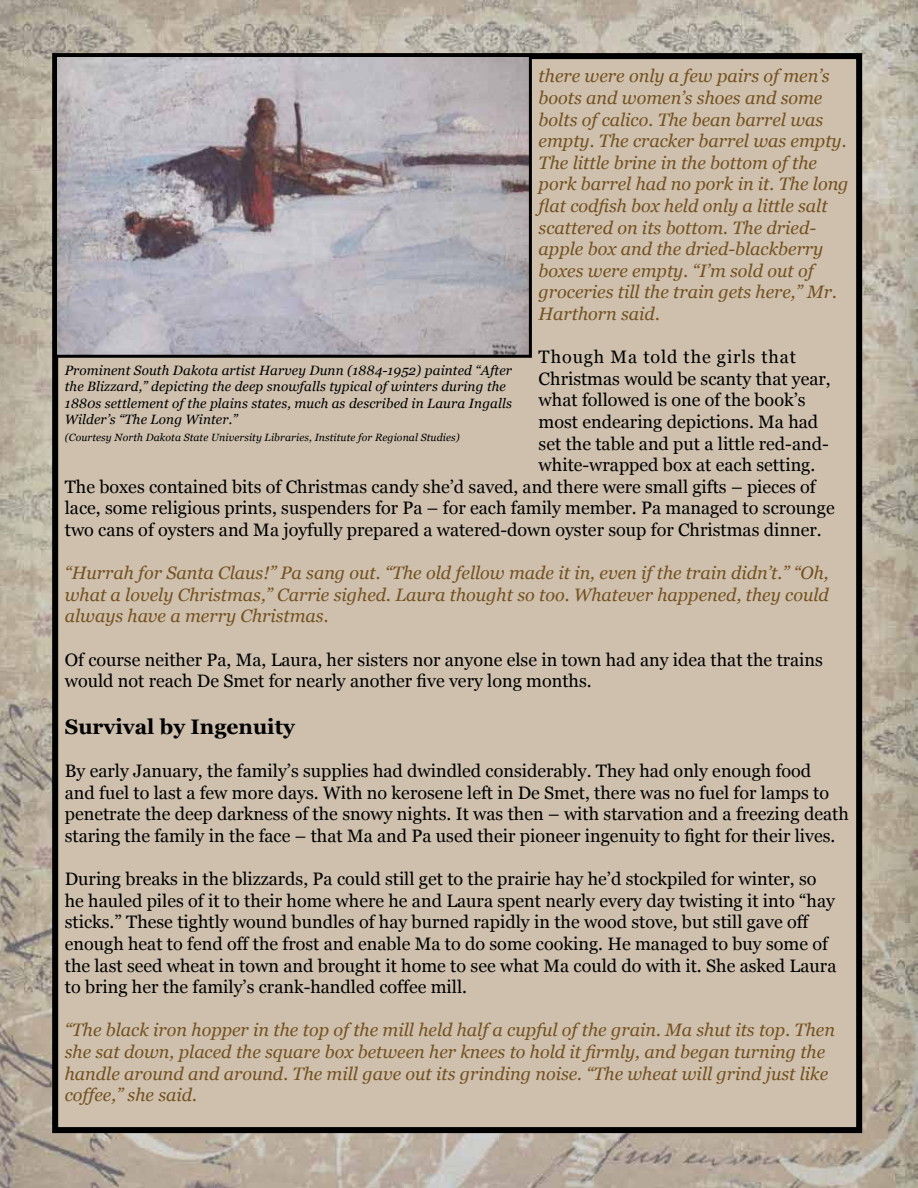
<style>
.page{position:relative;width:918px;height:1188px;background:#fff}
.page>*{position:absolute;margin:0;border:0;box-sizing:border-box;transform-origin:0 0}
.t1{font:700 21px "Georgia";color:#000}
.t2{font:18px/21.6px "Georgia";color:#000}
.t3{font:italic 18px/21.6px "Georgia";color:#745120}
.t4{font:18px "Georgia";letter-spacing:.05em;color:#000}
.t5{font:italic 13.5px/16.5px "Georgia";letter-spacing:.01em;color:#000}
.t6{font:italic 10.5px "Georgia";letter-spacing:.01em;color:#000}
</style>
<div class="page">
<img style="left:0;top:0;width:918px;height:1188px">
<div style="left:55px;top:56px;width:804px;height:1074px;background:#cec0ad"></div>
<div style="left:52px;top:53px;width:810px;height:1080px;border:6px solid #000"></div>
<img style="left:58px;top:58px;width:470px;height:296px">
<div style="left:54px;top:54px;width:478px;height:304px;border:3px solid #000"></div>
<p class="t3" style="left:539px;top:65px;width:311px">there were only a few pairs of men’s boots and women’s shoes and some bolts of calico. The bean barrel was empty. The cracker barrel was empty.<br>The little brine in the bottom of the pork barrel had no pork in it. The long flat codfish box held only a little salt scattered on its bottom. The dried&shy;apple box and the dried-blackberry boxes were empty. “I’m sold out of groceries till the train gets here,” Mr.<br>Harthorn said.</p>
<p class="t4" style="left:539px;top:346px;width:259px">Though Ma told the girls that</p>
<p class="t2" style="left:539px;top:368px;width:294px">Christmas would be scanty that year,</p>
<p class="t2" style="left:539px;top:390px;width:268px">what followed is one of the book’s</p>
<p class="t2" style="left:539px;top:411px;width:281px">most endearing depictions. Ma had</p>
<p class="t2" style="left:539px;top:433px;width:292px">set the table and put a little red-and-</p>
<p class="t2" style="left:539px;top:455px;width:278px">white-wrapped box at each setting.</p>
<p class="t2" style="left:65px;top:476px;width:752px">The boxes contained bits of Christmas candy she’d saved, and there were small gifts – pieces of</p>
<p class="t2" style="left:65px;top:498px;width:771px">lace, some religious prints, suspenders for Pa – for each family member. Pa managed to scrounge</p>
<p class="t2" style="left:65px;top:519px;width:758px">two cans of oysters and Ma joyfully prepared a watered-down oyster soup for Christmas dinner.</p>
<p class="t3" style="left:65px;top:562px;width:766px;text-align:justify">“Hurrah for Santa Claus!” Pa sang out. “The old fellow made it in, even if the train didn’t.” “Oh, what a lovely Christmas,” Carrie sighed. Laura thought so too. Whatever happened, they could always have a merry Christmas.</p>
<p class="t2" style="left:65px;top:649px;width:760px">Of course neither Pa, Ma, Laura, her sisters nor anyone else in town had any idea that the trains would not reach De Smet for nearly another five very long months.</p>
<p class="t1" style="left:65px;top:713px;width:232px">Survival by Ingenuity</p>
<p class="t2" style="left:65px;top:761px;width:786px">By early January, the family’s supplies had dwindled considerably. They had only enough food<br>and fuel to last a few more days. With no kerosene left in De Smet, there was no fuel for lamps to penetrate the deep darkness of the snowy nights. It was then – with starvation and a freezing death staring the family in the face – that Ma and Pa used their pioneer ingenuity to fight for their lives.</p>
<p class="t2" style="left:65px;top:869px;width:773px">During breaks in the blizzards, Pa could still get to the prairie hay he’d stockpiled for winter, so he hauled piles of it to their home where he and Laura spent nearly every day twisting it into “hay sticks.” These tightly wound bundles of hay burned rapidly in the wood stove, but still gave off enough heat to fend off the frost and enable Ma to do some cooking. He managed to buy some of the last seed wheat in town and brought it home to see what Ma could do with it. She asked Laura to bring her the family’s crank-handled coffee mill.</p>
<p class="t3" style="left:65px;top:1019px;width:772px">“The black iron hopper in the top of the mill held half a cupful of the grain. Ma shut its top. Then she sat down, placed the square box between her knees to hold it firmly, and began turning the handle around and around. The mill gave out its grinding noise. “The wheat will grind just like coffee,” she said.</p>
<p class="t5" style="left:65px;top:362px;width:449px">Prominent South Dakota artist Harvey Dunn (1884-1952) painted “After the Blizzard,” depicting the deep snowfalls typical of winters during the 1880s settlement of the plains states, much as described in Laura Ingalls Wilder’s “The Long Winter.”</p>
<p class="t6" style="left:65px;top:430px;width:396px">(Courtesy North Dakota State University Libraries, Institute for Regional Studies)</p>
</div>
